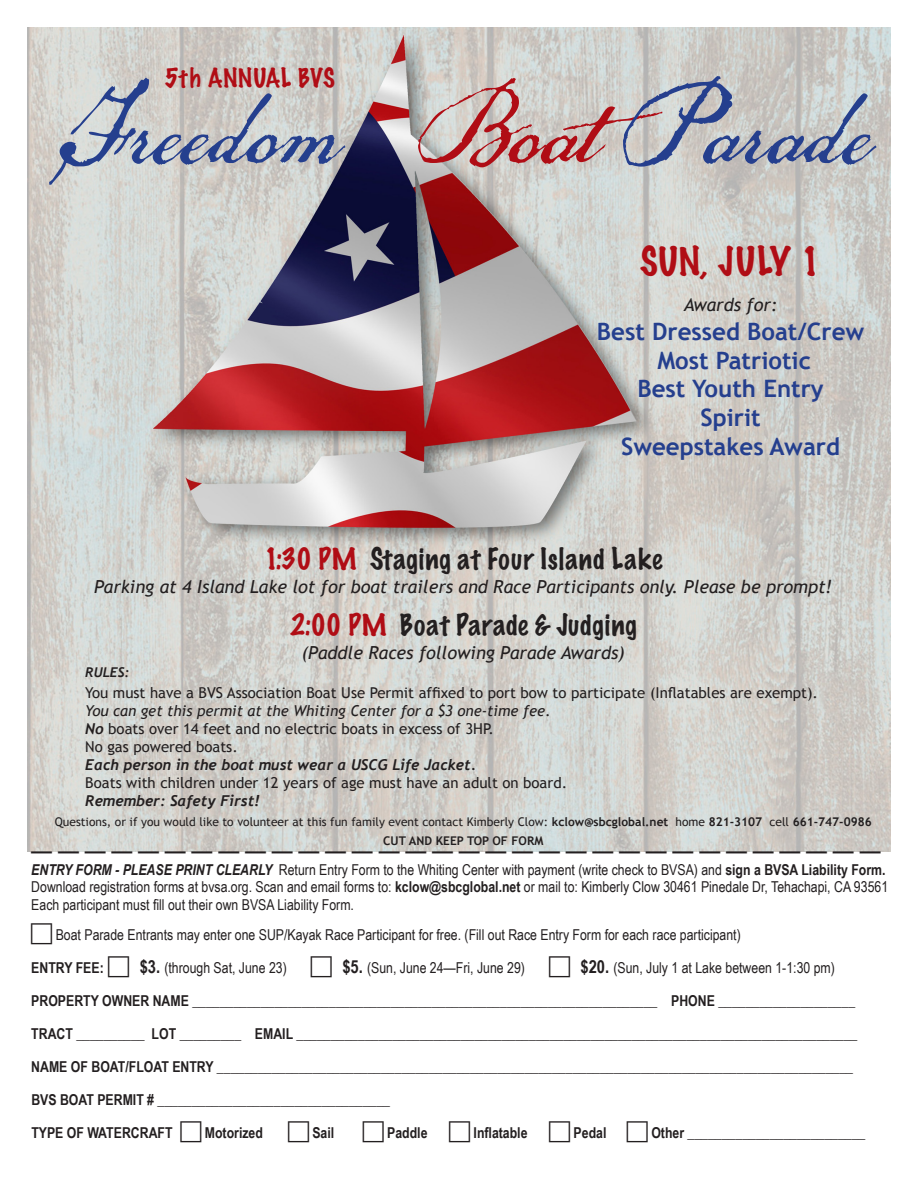
<style>
.page{position:relative;width:918px;height:1188px;background:#fff}
.page>*{position:absolute;margin:0;border:0;box-sizing:border-box;transform-origin:0 0}
.t1{font:106.5px "National Archive";color:#253f8e}
.t2{font:100 36px "Marker Felt";letter-spacing:.02em;color:#b00d15}
.t3{font:100 27px "Marker Felt";letter-spacing:.03em;color:#231f20}
.t4{font:25.5px "Arial Narrow";color:#231f20}
.t5{font:700 24px/28.8px "Trebuchet MS";color:#253f8e;text-align:center}
.t6{font:100 24px "Marker Felt";letter-spacing:.02em;color:#b00d15}
.t7{font:italic 18px "Trebuchet MS";color:#231f20}
.t8{font:15px/16.5px "Arial Narrow";color:#231f20}
.t9{font:15px/18px "Trebuchet MS";color:#231f20}
.t10{font:700 15px "Arial Narrow";color:#231f20}
.t11{font:italic 700 15px "Trebuchet";color:#231f20}
.t12{font:italic 700 13.5px "Trebuchet";color:#231f20}
.t13{font:12px/19.5px "Trebuchet MS";color:#231f20;text-align:center}
.s1{color:#b00d15}
.s2{font-style:italic}
.s3{font-family:"Trebuchet";font-weight:700;font-style:italic}
.s4{font-weight:700}
.s5{font-weight:700;font-style:italic}
.s6{font-weight:700;font-size:18px}
</style>
<div class="page">
<img style="left:27px;top:27px;width:864px;height:824px">
<h3 class="t6" style="left:165px;top:66px;width:172px">5th ANNUAL BVS</h3>
<h1 class="t1" style="left:62px;top:63px;width:815px">Freedom <span class="s1">Boat</span>Parade</h1>
<h2 class="t2" style="left:640px;top:244px;width:183px">SUN, JULY 1</h2>
<p class="t7" style="left:684px;top:294px;width:95px">Awards for:</p>
<h3 class="t5" style="left:597px;top:317px;width:269px">Best Dressed Boat/Crew<br>Most Patriotic<br>Best Youth Entry<br>Spirit<br>Sweepstakes Award</h3>
<h3 class="t3" style="left:264px;top:546px;width:400px"><span class="s1">1:30 PM</span> Staging at Four Island Lake</h3>
<p class="t7" style="left:94px;top:576px;width:740px">Parking at 4 Island Lake lot for boat trailers and Race Participants only. Please be prompt!</p>
<h3 class="t3" style="left:290px;top:612px;width:348px"><span class="s1">2:00 PM</span> Boat Parade &amp; Judging</h3>
<p class="t7" style="left:302px;top:642px;width:325px">(Paddle Races following Parade Awards)</p>
<p class="t12" style="left:85px;top:664px;width:46px">RULES:</p>
<p class="t9" style="left:85px;top:684px;width:734px">You must have a BVS Association Boat Use Permit affixed to port bow to participate (Inflatables are exempt).</p>
<p class="t9" style="left:85px;top:702px;width:467px"><span class="s2">You can get this permit at the Whiting Center for a $3 one-time fee.<br></span><span class="s3">No</span> boats over 14 feet and no electric boats in excess of 3HP.<br>No gas powered boats.</p>
<p class="t11" style="left:85px;top:756px;width:393px">Each person in the boat must wear a USCG Life Jacket.</p>
<p class="t9" style="left:85px;top:774px;width:483px">Boats with children under 12 years of age must have an adult on board.</p>
<p class="t11" style="left:85px;top:792px;width:176px">Remember: Safety First!</p>
<p class="t13" style="left:55px;top:812px;width:819px">Questions, or if you would like to volunteer at this fun family event contact Kimberly Clow: <span class="s4">kclow@sbcglobal.net</span> home <span class="s4">821-3107</span> cell <span class="s4">661-747-0986<br>CUT AND KEEP TOP OF FORM</span></p>
<h3 class="t4" style="left:31px;top:831px;width:851px">— — — — — — — — — — — — — — — — — — — — — — — — — — — — — —— —</h3>
<p class="t8" style="left:31px;top:861px;width:858px"><span class="s5">ENTRY FORM - PLEASE PRINT CLEARLY</span> Return Entry Form to the Whiting Center with payment (write check to BVSA) and <span class="s4">sign a BVSA Liability Form.<br></span>Download registration forms at bvsa.org. Scan and email forms to: <span class="s4">kclow@sbcglobal.net</span> or mail to: Kimberly Clow 30461 Pinedale Dr, Tehachapi, CA 93561</p>
<p class="t8" style="left:56px;top:889px;width:687px;line-height:30px;text-indent:-24px">Each participant must fill out their own BVSA Liability Form.<br>Boat Parade Entrants may enter one SUP/Kayak Race Participant for free. (Fill out Race Entry Form for each race participant)</p>
<p class="t10" style="left:31px;top:956px;width:74px">Entry Fee :</p>
<p class="t8" style="left:140px;top:959px;width:149px"><span class="s6">$3.</span> (through Sat, June 23)</p>
<p class="t8" style="left:342px;top:959px;width:184px"><span class="s6">$5.</span> (Sun, June 24—Fri, June 29)</p>
<p class="t8" style="left:581px;top:959px;width:256px"><span class="s6">$20.</span> (Sun, July 1 at Lake between 1-1:30 pm)</p>
<p class="t10" style="left:31px;top:989px;width:52px">PROPERTY</p>
<p class="t8" style="left:102px;top:992px;width:754px"><span class="s4">OWNER NAME</span> ____________________________________________________________________ <span class="s4">PHONE</span> ____________________</p>
<p class="t8" style="left:31px;top:1025px;width:828px"><span class="s4">TRACT</span> __________ <span class="s4">LOT</span> _________ <span class="s4">EMAIL</span> __________________________________________________________________________________</p>
<p class="t10" style="left:31px;top:1055px;width:10px">Name</p>
<p class="t8" style="left:71px;top:1058px;width:784px"><span class="s4">of Boat/Float Entry</span> _____________________________________________________________________________________________</p>
<p class="t8" style="left:31px;top:1091px;width:360px"><span class="s4">BVS Boat Permi t #</span> __________________________________</p>
<p class="t10" style="left:31px;top:1121px;width:143px">Type of Watercraft</p>
<p class="t10" style="left:205px;top:1121px;width:60px">Motorized</p>
<p class="t10" style="left:312px;top:1121px;width:23px">Sail</p>
<p class="t10" style="left:387px;top:1121px;width:42px">Paddle</p>
<p class="t10" style="left:474px;top:1121px;width:55px">Inflatable</p>
<p class="t10" style="left:574px;top:1121px;width:34px">Pedal</p>
<p class="t8" style="left:651px;top:1124px;width:216px"><span class="s4">Other</span> __________________________</p>
</div>
